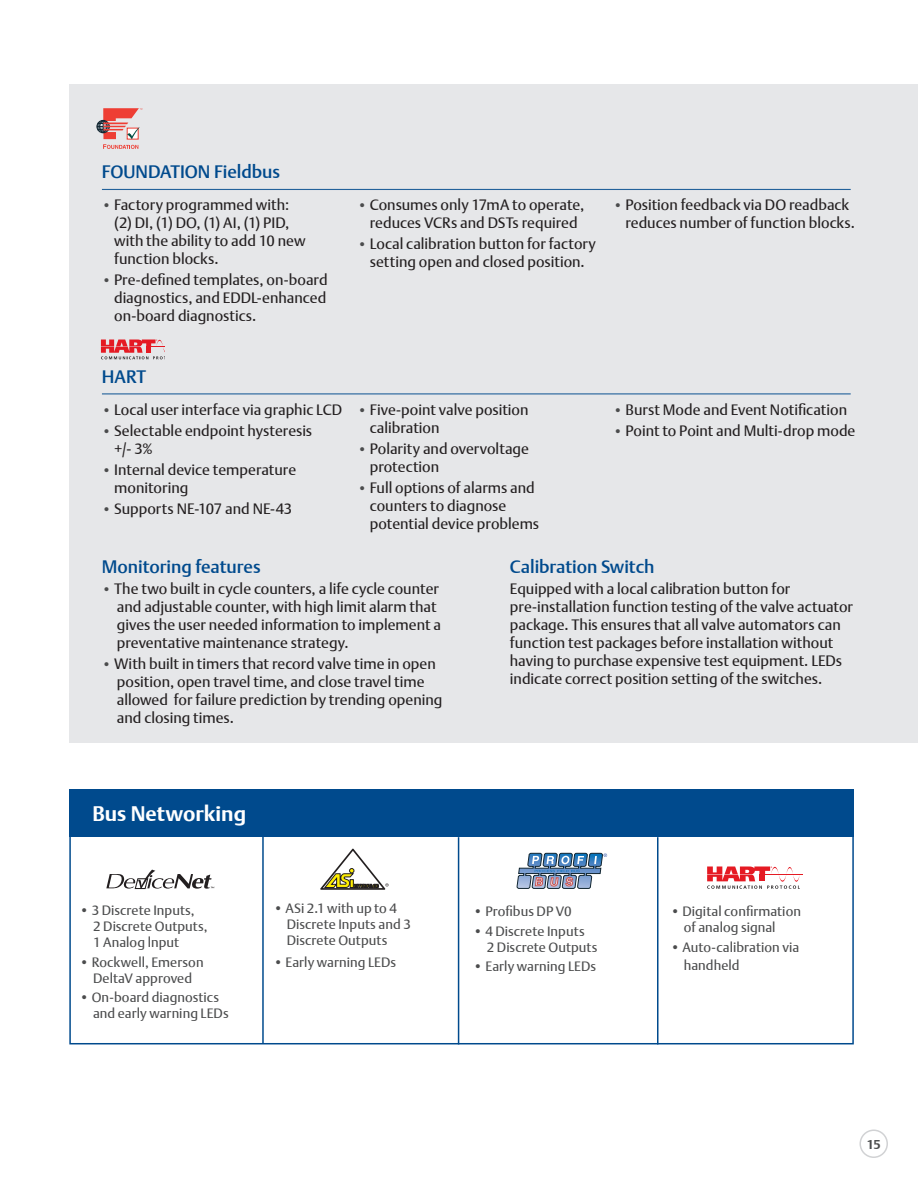
<style>
.page{position:relative;width:918px;height:1188px;background:#fff}
.page>*{position:absolute;margin:0;border:0;box-sizing:border-box;transform-origin:0 0}
.t1{font:700 21px "DTL Argo T";color:#fff}
.t2{font:500 18px "DTL Argo T";letter-spacing:-.005em;color:#004a8d}
.t3{font:15px/18px "DTL Argo T";color:#231f20}
.t4{font:13.5px/16.2px "DTL Argo T";letter-spacing:.005em;color:#4b4c4d}
.t5{font:700 12.75px "DTL Argo T";color:#4b4c4d}
.s1{font-size:13.5px;color:#4b4c4d}
</style>
<div class="page">
<div style="left:69px;top:84px;width:849px;height:659px;background:#e6e7e9"></div>
<svg style="left:96px;top:108px;width:46px;height:41px"></svg>
<svg style="left:106px;top:870px;width:108px;height:19px"></svg>
<svg style="left:517px;top:853px;width:90px;height:36px"></svg>
<svg style="left:320px;top:849px;width:69px;height:41px"></svg>
<svg style="left:707px;top:866px;width:96px;height:23px"></svg>
<hr style="left:102px;top:189px;width:749px;height:1px;background:#004a8d">
<hr style="left:102px;top:393px;width:749px;height:1px;background:#004a8d">
<svg style="left:100px;top:339px;width:65px;height:21px"></svg>
<hr style="left:262px;top:837px;width:2px;height:207px;background:#004a8d">
<div style="left:69px;top:790px;width:785px;height:47px;background:#004a8d"></div>
<hr style="left:458px;top:837px;width:1px;height:207px;background:#004a8d">
<hr style="left:657px;top:837px;width:2px;height:207px;background:#004a8d">
<div style="left:860px;top:1130px;width:28px;height:28px;border:2px solid #d1d2d4;border-radius:50%"></div>
<p class="t2" style="left:102px;top:161px;width:180px">FOUNDATION Fieldbus</p>
<p class="t3" style="left:114px;top:196px;width:193px;text-indent:-12px"><span class="s1">•</span> Factory programmed with: (2) DI, (1) DO, (1) AI, (1) PID, with the ability to add 10 new function blocks.</p>
<p class="t3" style="left:114px;top:271px;width:215px;text-align:justify;text-indent:-12px"><span class="s1">•</span> Pre-defined templates, on-board diagnostics, and EDDL-enhanced on-board diagnostics.</p>
<p class="t2" style="left:102px;top:366px;width:46px">HART</p>
<p class="t3" style="left:102px;top:400px;width:242px"><span class="s1">•</span> Local user interface via graphic LCD</p>
<p class="t3" style="left:114px;top:421px;width:200px;text-indent:-12px"><span class="s1">•</span> Selectable endpoint hysteresis +/- 3%</p>
<p class="t3" style="left:114px;top:461px;width:184px;text-indent:-12px"><span class="s1">•</span> Internal device temperature monitoring</p>
<p class="t3" style="left:102px;top:500px;width:192px"><span class="s1">•</span> Supports NE-107 and NE-43</p>
<p class="t3" style="left:358px;top:196px;width:228px;text-align:center"><span class="s1">•</span> Consumes only 17mA to operate, reduces VCRs and DSTs required</p>
<p class="t3" style="left:358px;top:235px;width:240px;text-align:center"><span class="s1">•</span> Local calibration button for factory setting open and closed position.</p>
<p class="t3" style="left:370px;top:400px;width:160px;text-indent:-12px"><span class="s1">•</span> Five-point valve position calibration</p>
<p class="t3" style="left:370px;top:439px;width:161px;text-indent:-12px"><span class="s1">•</span> Polarity and overvoltage protection</p>
<p class="t3" style="left:370px;top:479px;width:171px;text-indent:-12px"><span class="s1">•</span> Full options of alarms and counters to diagnose potential device problems</p>
<p class="t3" style="left:625px;top:196px;width:231px;text-indent:-12px"><span class="s1">•</span> Position feedback via DO readback reduces number of function blocks.</p>
<p class="t3" style="left:613px;top:400px;width:235px"><span class="s1">•</span> Burst Mode and Event Notification</p>
<p class="t3" style="left:613px;top:421px;width:244px"><span class="s1">•</span> Point to Point and Multi-drop mode</p>
<p class="t2" style="left:102px;top:556px;width:160px">Monitoring features</p>
<p class="t3" style="left:117px;top:580px;width:326px;text-indent:-15px"><span class="s1">•</span> The two built in cycle counters, a life cycle counter and adjustable counter, with high limit alarm that gives the user needed information to implement a preventative maintenance strategy.</p>
<p class="t3" style="left:117px;top:655px;width:327px;text-indent:-15px"><span class="s1">•</span> With built in timers that record valve time in open position, open travel time, and close travel time allowed for failure prediction by trending opening and closing times.</p>
<p class="t1" style="left:92px;top:802px;width:155px">Bus Networking</p>
<p class="t4" style="left:93px;top:902px;width:116px;text-indent:-14px">• 3 Discrete Inputs,<br>2 Discrete Outputs,<br>1 Analog lnput</p>
<p class="t4" style="left:80px;top:954px;width:126px;text-align:center">• Rockwell, Emerson<br>DeltaV approved</p>
<p class="t4" style="left:93px;top:989px;width:137px;text-indent:-14px">• On-board diagnostics and early warning LEDs</p>
<p class="t4" style="left:287px;top:900px;width:126px;text-indent:-14px">• ASi 2.1 with up to 4<br>Discrete Inputs and 3<br>Discrete Outputs</p>
<p class="t4" style="left:273px;top:954px;width:124px">• Early warning LEDs</p>
<p class="t2" style="left:510px;top:556px;width:146px">Calibration Switch</p>
<p class="t3" style="left:510px;top:580px;width:345px">Equipped with a local calibration button for pre-installation function testing of the valve actuator package. This ensures that all valve automators can function test packages before installation without having to purchase expensive test equipment. LEDs indicate correct position setting of the switches.</p>
<p class="t4" style="left:473px;top:903px;width:100px">• Profibus DP V0</p>
<p class="t4" style="left:487px;top:923px;width:112px;text-indent:-14px">• 4 Discrete Inputs<br>2 Discrete Outputs</p>
<p class="t4" style="left:473px;top:958px;width:124px">• Early warning LEDs</p>
<p class="t4" style="left:684px;top:903px;width:119px;text-indent:-13px">• Digital confirmation of analog signal</p>
<p class="t4" style="left:684px;top:938px;width:117px;line-height:18px;text-indent:-14px">• Auto-calibration via handheld</p>
<p class="t5" style="left:867px;top:1137px;width:15px">15</p>
</div>
